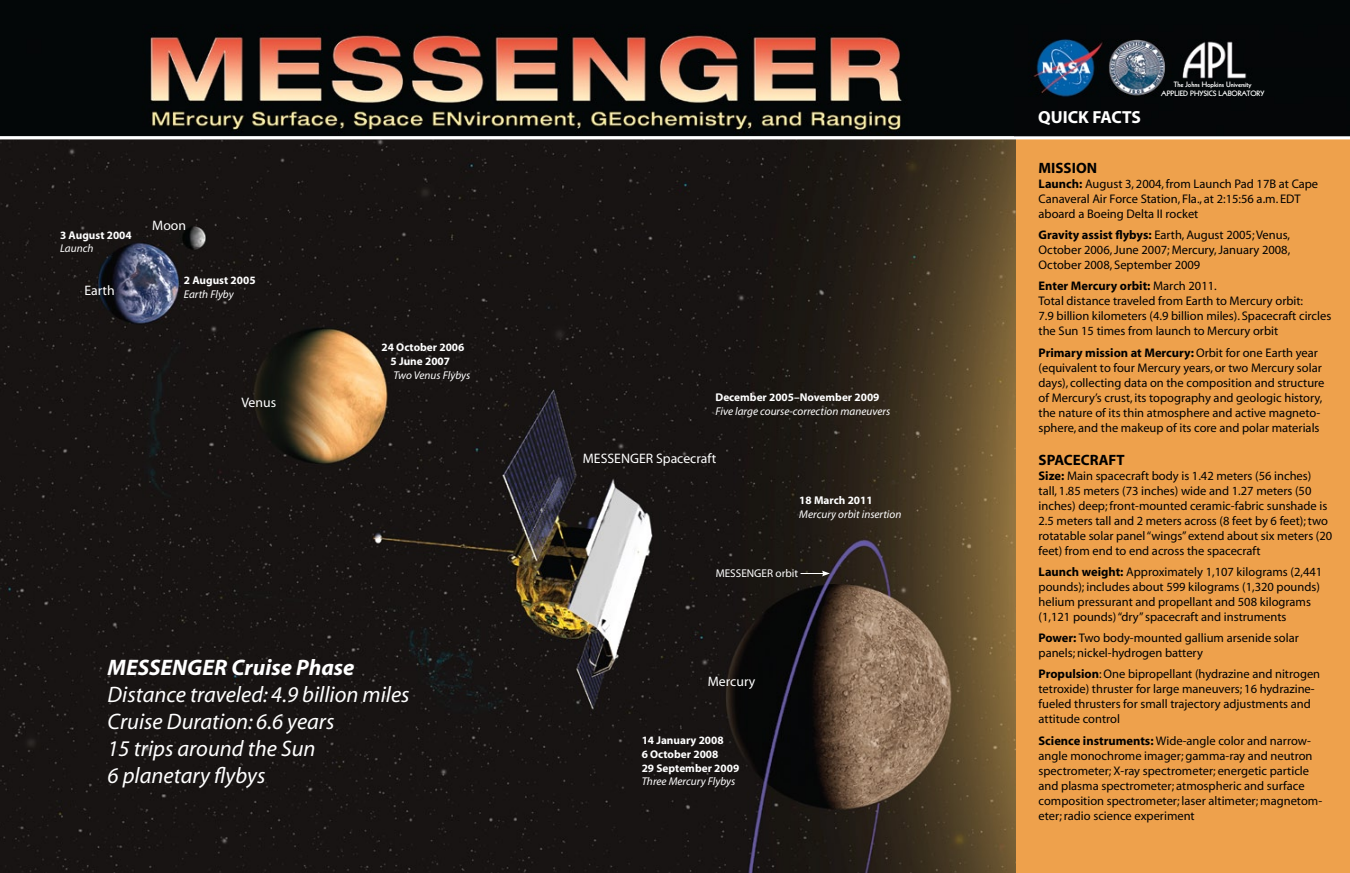
<style>
.page{position:relative;width:1350px;height:873px;background:#fff}
.page>*{position:absolute;margin:0;border:0;box-sizing:border-box;transform-origin:0 0}
.t1{font:italic 22.5px/27px "Myriad";color:#fff}
.t2{font:italic 700 22.5px "Myriad";color:#fff}
.t3{font:700 17.5px "Myriad Pro";color:#fff}
.t4{font:700 15px "Myriad";color:#000}
.t5{font:13.75px "Myriad";color:#fff}
.t6{font:12.5px/15px "Myriad";color:#000}
.t7{font:700 11.25px/13.8px "Myriad";color:#fff;text-align:center}
.t8{font:italic 11.25px "Myriad";color:#fff}
.t9{font:11.25px "Myriad";color:#fff}
.t10{font:800 7.5px/9px "Kabel";color:#fff;text-align:center}
.s1{font-weight:700}
</style>
<div class="page">
<div style="left:1015px;top:138px;width:334px;height:734px;background:#eea14c"></div>
<img style="left:0;top:0;width:1349px;height:136px">
<img style="left:0;top:139px;width:1015px;height:733px">
<svg style="left:800px;top:570px;width:29px;height:6px"></svg>
<hr style="left:0;top:136px;width:1349px;height:3px;background:#fff">
<p class="t7" style="left:60px;top:229px;width:73px">3 August 2004</p>
<p class="t8" style="left:60px;top:242px;width:35px">Launch</p>
<p class="t5" style="left:84px;top:283px;width:32px">Earth</p>
<p class="t5" style="left:152px;top:219px;width:35px">Moon</p>
<p class="t7" style="left:184px;top:274px;width:73px">2 August 2005</p>
<p class="t8" style="left:184px;top:288px;width:51px">Earth Flyby</p>
<p class="t5" style="left:241px;top:395px;width:36px">Venus</p>
<p class="t7" style="left:381px;top:341px;width:84px">24 October 2006<br>5 June 2007</p>
<p class="t8" style="left:393px;top:369px;width:78px">Two Venus Flybys</p>
<h1 class="t2" style="left:108px;top:655px;width:248px">MESSENGER Cruise Phase</h1>
<h1 class="t1" style="left:108px;top:682px;width:303px">Distance traveled: 4.9 billion miles<br>Cruise Duration: 6.6 years<br>15 trips around the Sun<br>6 planetary flybys</h1>
<p class="t7" style="left:715px;top:391px;width:165px">December 2005–November 2009</p>
<p class="t8" style="left:715px;top:406px;width:176px">Five large course-correction maneuvers</p>
<p class="t5" style="left:582px;top:452px;width:135px">MESSENGER Spacecraft</p>
<p class="t7" style="left:799px;top:493px;width:75px">18 March 2011</p>
<p class="t8" style="left:799px;top:508px;width:104px">Mercury orbit insertion</p>
<p class="t9" style="left:715px;top:567px;width:84px">MESSENGER orbit</p>
<p class="t5" style="left:707px;top:674px;width:49px">Mercury</p>
<p class="t7" style="left:641px;top:733px;width:99px;text-align:left">14 January 2008<br>6 October 2008<br>29 September 2009</p>
<p class="t8" style="left:641px;top:776px;width:95px">Three Mercury Flybys</p>
<h2 class="t3" style="left:1038px;top:106px;width:104px">QUICK FACTS</h2>
<p class="t10" style="left:1160px;top:80px;width:105px">The Johns Hopkins University<br>APPLIED PHYSICS LABORATORY</p>
<p class="t4" style="left:1038px;top:160px;width:60px">MISSION</p>
<p class="t6" style="left:1038px;top:176px;width:281px"><span class="s1">Launch:</span> August 3, 2004, from Launch Pad 17B at Cape<br>Canaveral Air Force Station, Fla., at 2:15:56 a.m. EDT aboard a Boeing Delta II rocket</p>
<p class="t6" style="left:1038px;top:228px;width:253px;text-align:justify"><span class="s1">Gravity assist flybys:</span> Earth, August 2005; Venus, October 2006, June 2007; Mercury, January 2008, October 2008, September 2009</p>
<p class="t6" style="left:1038px;top:279px;width:294px"><span class="s1">Enter Mercury orbit:</span> March 2011.<br>Total distance traveled from Earth to Mercury orbit:<br>7.9 billion kilometers (4.9 billion miles). Spacecraft circles the Sun 15 times from launch to Mercury orbit</p>
<p class="t6" style="left:1038px;top:345px;width:287px"><span class="s1">Primary mission at Mercury:</span> Orbit for one Earth year (equivalent to four Mercury years, or two Mercury solar days), collecting data on the composition and structure of Mercury’s crust, its topography and geologic history, the nature of its thin atmosphere and active magneto&shy;sphere, and the makeup of its core and polar materials</p>
<p class="t4" style="left:1038px;top:452px;width:88px">SPACECRAFT</p>
<p class="t6" style="left:1038px;top:468px;width:295px"><span class="s1">Size:</span> Main spacecraft body is 1.42 meters (56 inches) tall, 1.85 meters (73 inches) wide and 1.27 meters (50 inches) deep; front-mounted ceramic-fabric sunshade is 2.5 meters tall and 2 meters across (8 feet by 6 feet); two rotatable solar panel “wings” extend about six meters (20 feet) from end to end across the spacecraft</p>
<p class="t6" style="left:1038px;top:564px;width:285px"><span class="s1">Launch weight:</span> Approximately 1,107 kilograms (2,441 pounds); includes about 599 kilograms (1,320 pounds) helium pressurant and propellant and 508 kilograms (1,121 pounds) “dry” spacecraft and instruments</p>
<p class="t6" style="left:1038px;top:631px;width:262px"><span class="s1">Power:</span> Two body-mounted gallium arsenide solar panels; nickel-hydrogen battery</p>
<p class="t6" style="left:1038px;top:667px;width:283px"><span class="s1">Propulsion</span>: One bipropellant (hydrazine and nitrogen tetroxide) thruster for large maneuvers; 16 hydrazine&shy;fueled thrusters for small trajectory adjustments and attitude control</p>
<p class="t6" style="left:1038px;top:733px;width:285px"><span class="s1">Science instruments:</span> Wide-angle color and narrow&shy;angle monochrome imager; gamma-ray and neutron spectrometer; X-ray spectrometer; energetic particle and plasma spectrometer; atmospheric and surface composition spectrometer; laser altimeter; magnetom&shy;eter; radio science experiment</p>
</div>
